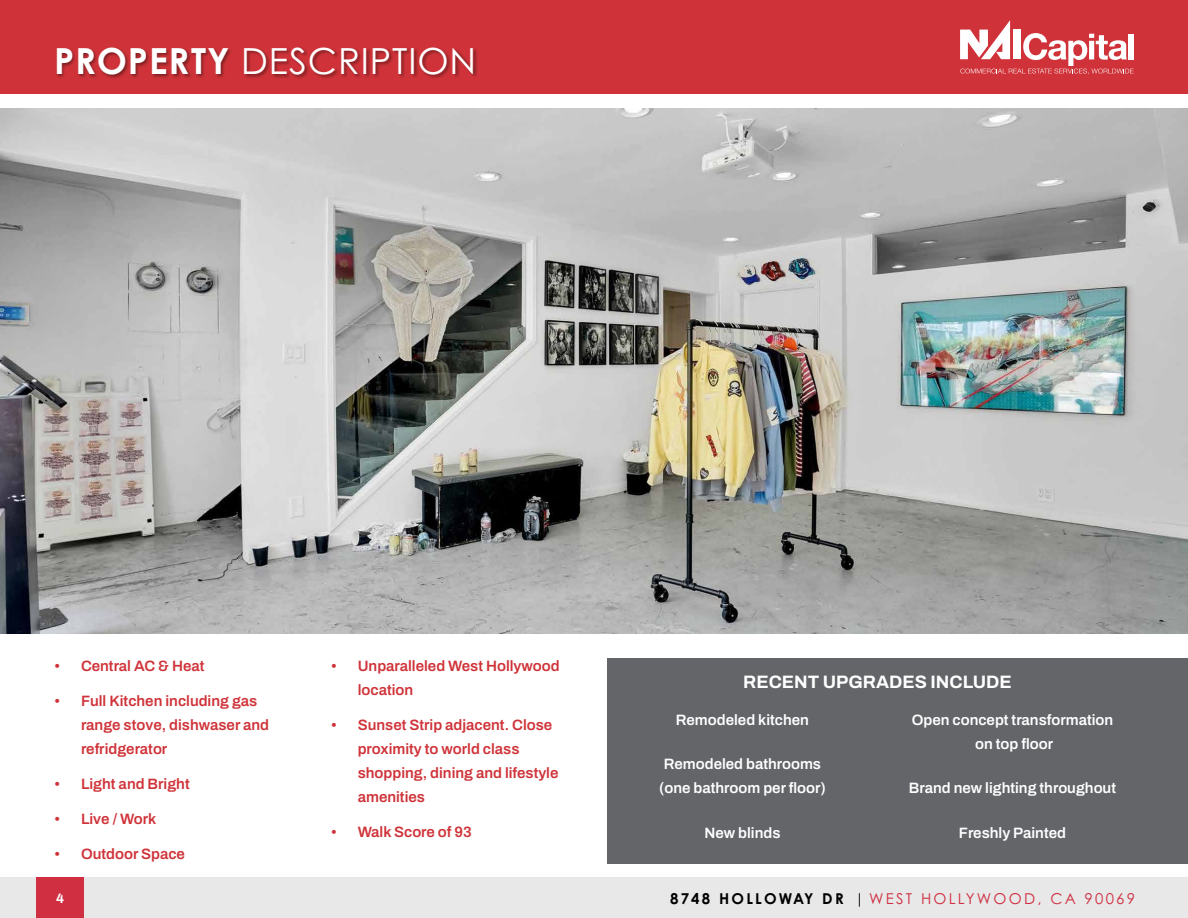
<style>
.page{position:relative;width:1188px;height:918px;background:#fff}
.page>*{position:absolute;margin:0;border:0;box-sizing:border-box;transform-origin:0 0}
.t1{font:36px "Century Gothic Pro";letter-spacing:.025em;color:#fff}
.t2{font:700 18px "Archivo";color:#fff}
.t3{font:600 15px/24px "Archivo";color:#cf3339}
.t4{font:600 15px/24px "Archivo";color:#fff;text-align:center}
.t5{font:15px "Century Gothic Pro";letter-spacing:.15em;color:#cf2f40}
.t6{font:700 13.5px "Archivo";color:#fff}
.s1{font-weight:700}
.s2{font-weight:700;color:#000}
.s3{font-family:"Archivo";font-weight:300;color:#000}
</style>
<div class="page">
<div style="left:0;top:0;width:1188px;height:94px;background:#cf3339"></div>
<div style="left:0;top:878px;width:1188px;height:40px;background:#e8e8e9"></div>
<div style="left:37px;top:878px;width:47px;height:40px;background:#cf2f40"></div>
<svg style="left:960px;top:20px;width:174px;height:54px"></svg>
<div style="left:56px;top:47px;width:422px;height:33px;background:#000;opacity:.4"></div>
<div style="left:608px;top:658px;width:580px;height:206px;background:#636569"></div>
<img style="left:0;top:108px;width:1188px;height:526px">
<h1 class="t1" style="left:54px;top:39px;width:424px"><span class="s1">PROPERTY</span> DESCRIPTION</h1>
<p class="t3" style="left:54px;top:654px;width:152px">• Central AC &amp; Heat</p>
<p class="t3" style="left:81px;top:689px;width:190px;text-indent:-27px">• Full Kitchen including gas range stove, dishwaser and refridgerator</p>
<p class="t3" style="left:54px;top:772px;width:137px">• Light and Bright</p>
<p class="t3" style="left:54px;top:807px;width:104px">• Live / Work</p>
<p class="t3" style="left:54px;top:841px;width:132px">• Outdoor Space</p>
<p class="t3" style="left:358px;top:654px;width:203px;text-indent:-27px">• Unparalleled West Hollywood location</p>
<p class="t3" style="left:358px;top:713px;width:202px;text-indent:-27px">• Sunset Strip adjacent. Close proximity to world class shopping, dining and lifestyle amenities</p>
<p class="t3" style="left:331px;top:820px;width:143px">• Walk Score of 93</p>
<p class="t2" style="left:743px;top:668px;width:270px">RECENT UPGRADES INCLUDE</p>
<p class="t4" style="left:676px;top:708px;width:135px">Remodeled kitchen</p>
<p class="t4" style="left:659px;top:752px;width:168px">Remodeled bathrooms (one bathroom per floor)</p>
<p class="t4" style="left:705px;top:820px;width:77px">New blinds</p>
<p class="t4" style="left:912px;top:708px;width:203px">Open concept transformation on top floor</p>
<p class="t4" style="left:909px;top:776px;width:209px">Brand new lighting throughout</p>
<p class="t4" style="left:959px;top:820px;width:109px">Freshly Painted</p>
<p class="t6" style="left:56px;top:888px;width:10px">4</p>
<p class="t5" style="left:670px;top:890px;width:467px"><span class="s2">8748 HOLLOWAY DR</span> <span class="s3">|</span> WEST HOLLYWOOD, CA 90069</p>
</div>
